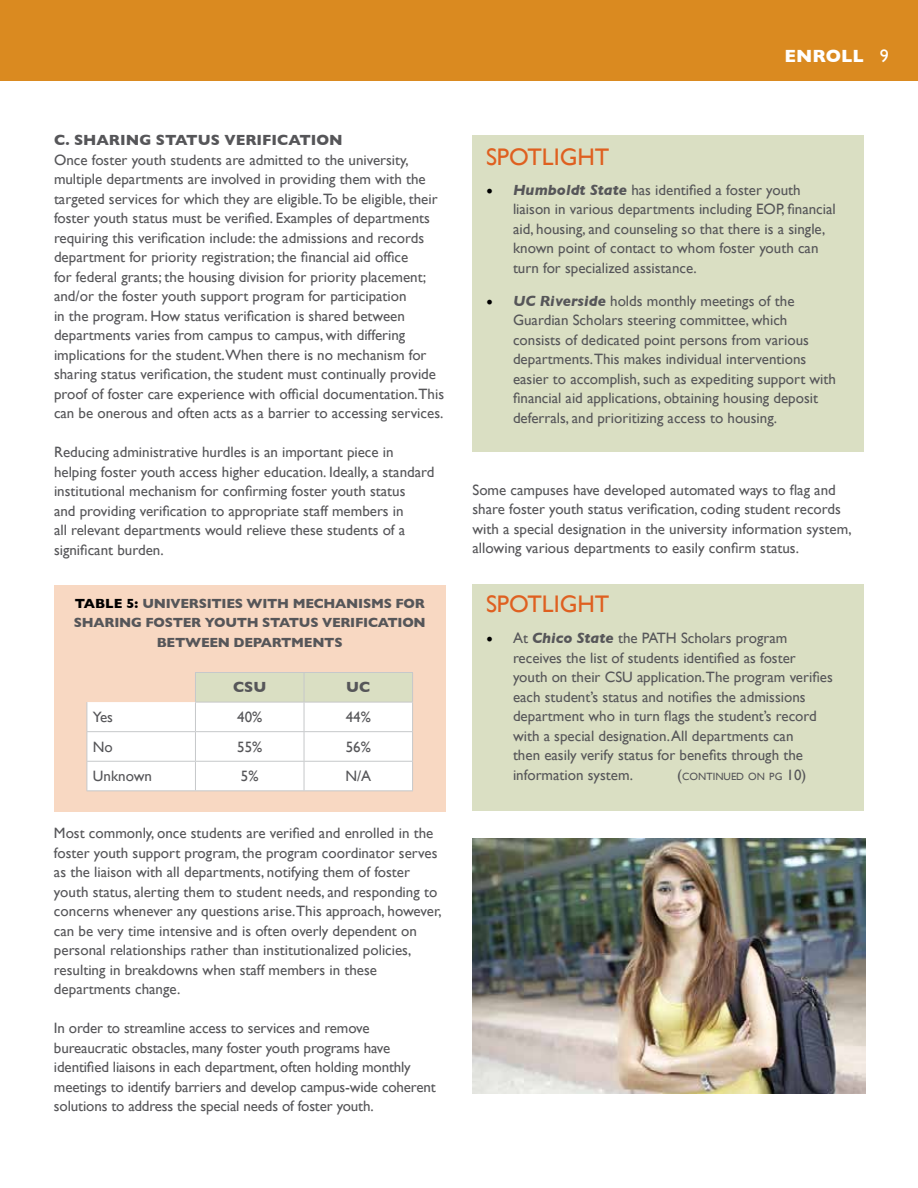
<style>
.page{position:relative;width:918px;height:1188px;background:#fff}
.page>*{position:absolute;margin:0;border:0;box-sizing:border-box;transform-origin:0 0}
.t1{font:24px "Gill Sans";color:#df6020}
.t2{font:700 18px "Gill Sans";color:#fff}
.t3{font:15px/19.5px "Gill Sans";color:#565659}
.t4{font:700 15px "Gill Sans";color:#565659}
.t5{font:700 13.5px/19.5px "Gill Sans";letter-spacing:-.02em;color:#565659;text-align:center}
.t6{font:10.5px "Gill Sans";color:#565659}
.s1{font-weight:400}
.s2{color:#000}
.s3{font-family:"Minion Pro";font-size:18px;color:#000}
.s4{font-weight:700;font-style:italic}
.s5{font-size:15px}
</style>
<div class="page">
<div style="left:0;top:0;width:918px;height:81px;background:#da8a20"></div>
<div style="left:472px;top:584px;width:392px;height:227px;background:#dadfc3"></div>
<div style="left:472px;top:135px;width:392px;height:316px;background:#dadfc3"></div>
<div style="left:54px;top:585px;width:392px;height:226px;background:#f8d8c2"></div>
<hr style="left:195px;top:672px;width:109px;height:1px;background:#c6c8ca">
<hr style="left:304px;top:672px;width:109px;height:1px;background:#c6c8ca">
<svg style="left:87px;top:673px;width:326px;height:118px"></svg>
<hr style="left:304px;top:702px;width:109px;height:1px;background:#c6c8ca">
<img style="left:472px;top:839px;width:393px;height:255px">
<p class="t2" style="left:785px;top:42px;width:106px">ENROLL <span class="s1">9</span></p>
<p class="t4" style="left:54px;top:128px;width:290px">C. SHARING STATUS VERIFICATION</p>
<p class="t3" style="left:54px;top:150px;width:392px">Once foster youth students are admitted to the university, multiple departments are involved in providing them with the targeted services for which they are eligible.To be eligible, their foster youth status must be verified. Examples of departments requiring this verification include: the admissions and records department for priority registration; the financial aid office<br>for federal grants; the housing division for priority placement; and/or the foster youth support program for participation<br>in the program. How status verification is shared between departments varies from campus to campus, with differing implications for the student.When there is no mechanism for sharing status verification, the student must continually provide proof of foster care experience with official documentation.This can be onerous and often acts as a barrier to accessing services.</p>
<p class="t3" style="left:54px;top:442px;width:382px">Reducing administrative hurdles is an important piece in helping foster youth access higher education. Ideally, a standard institutional mechanism for confirming foster youth status<br>and providing verification to appropriate staff members in<br>all relevant departments would relieve these students of a significant burden.</p>
<p class="t5" style="left:74px;top:593px;width:353px"><span class="s2">TABLE 5:</span> UNIVERSITIES WITH MECHANISMS FOR<br>SHARING FOSTER YOUTH STATUS VERIFICATION<br>BETWEEN DEPARTMENTS</p>
<p class="t4" style="left:233px;top:675px;width:35px">CSU</p>
<p class="t4" style="left:346px;top:675px;width:26px">UC</p>
<p class="t3" style="left:93px;top:707px;width:22px">Yes</p>
<p class="t3" style="left:237px;top:707px;width:27px">40%</p>
<p class="t3" style="left:346px;top:707px;width:27px">44%</p>
<p class="t3" style="left:93px;top:737px;width:21px">No</p>
<p class="t3" style="left:237px;top:737px;width:27px">55%</p>
<p class="t3" style="left:346px;top:737px;width:27px">56%</p>
<p class="t3" style="left:93px;top:766px;width:61px">Unknown</p>
<p class="t3" style="left:241px;top:766px;width:19px">5%</p>
<p class="t3" style="left:345px;top:766px;width:27px">N/A</p>
<p class="t3" style="left:54px;top:823px;width:389px">Most commonly, once students are verified and enrolled in the foster youth support program, the program coordinator serves as the liaison with all departments, notifying them of foster youth status, alerting them to student needs, and responding to concerns whenever any questions arise.This approach, however, can be very time intensive and is often overly dependent on personal relationships rather than institutionalized policies, resulting in breakdowns when staff members in these departments change.</p>
<p class="t3" style="left:54px;top:1018px;width:383px">In order to streamline access to services and remove bureaucratic obstacles, many foster youth programs have identified liaisons in each department, often holding monthly meetings to identify barriers and develop campus-wide coherent solutions to address the special needs of foster youth.</p>
<h1 class="t1" style="left:486px;top:143px;width:125px">SPOTLIGHT</h1>
<p class="t3" style="left:513px;top:180px;width:324px;text-indent:-27px"><span class="s3">•</span> <span class="s4">Humboldt State</span> has identified a foster youth liaison in various departments including EOP, financial aid, housing, and counseling so that there is a single, known point of contact to whom foster youth can turn for specialized assistance.</p>
<p class="t3" style="left:513px;top:291px;width:325px;text-indent:-27px"><span class="s3">•</span> <span class="s4">UC Riverside</span> holds monthly meetings of the Guardian Scholars steering committee, which consists of dedicated point persons from various departments.This makes individual interventions easier to accomplish, such as expediting support with financial aid applications, obtaining housing deposit deferrals, and prioritizing access to housing.</p>
<p class="t3" style="left:472px;top:480px;width:381px">Some campuses have developed automated ways to flag and share foster youth status verification, coding student records with a special designation in the university information system, allowing various departments to easily confirm status.</p>
<h1 class="t1" style="left:486px;top:590px;width:125px">SPOTLIGHT</h1>
<p class="t3" style="left:513px;top:628px;width:321px;text-indent:-27px"><span class="s3">•</span> At <span class="s4">Chico State</span> the PATH Scholars program receives the list of students identified as foster youth on their CSU application.The program verifies each student’s status and notifies the admissions department who in turn flags the student’s record with a special designation. All departments can<br>then easily verify status for benefits through the information system.</p>
<p class="t6" style="left:677px;top:770px;width:131px"><span class="s5">(</span>CONTINUED ON PG <span class="s5">10)</span></p>
</div>
